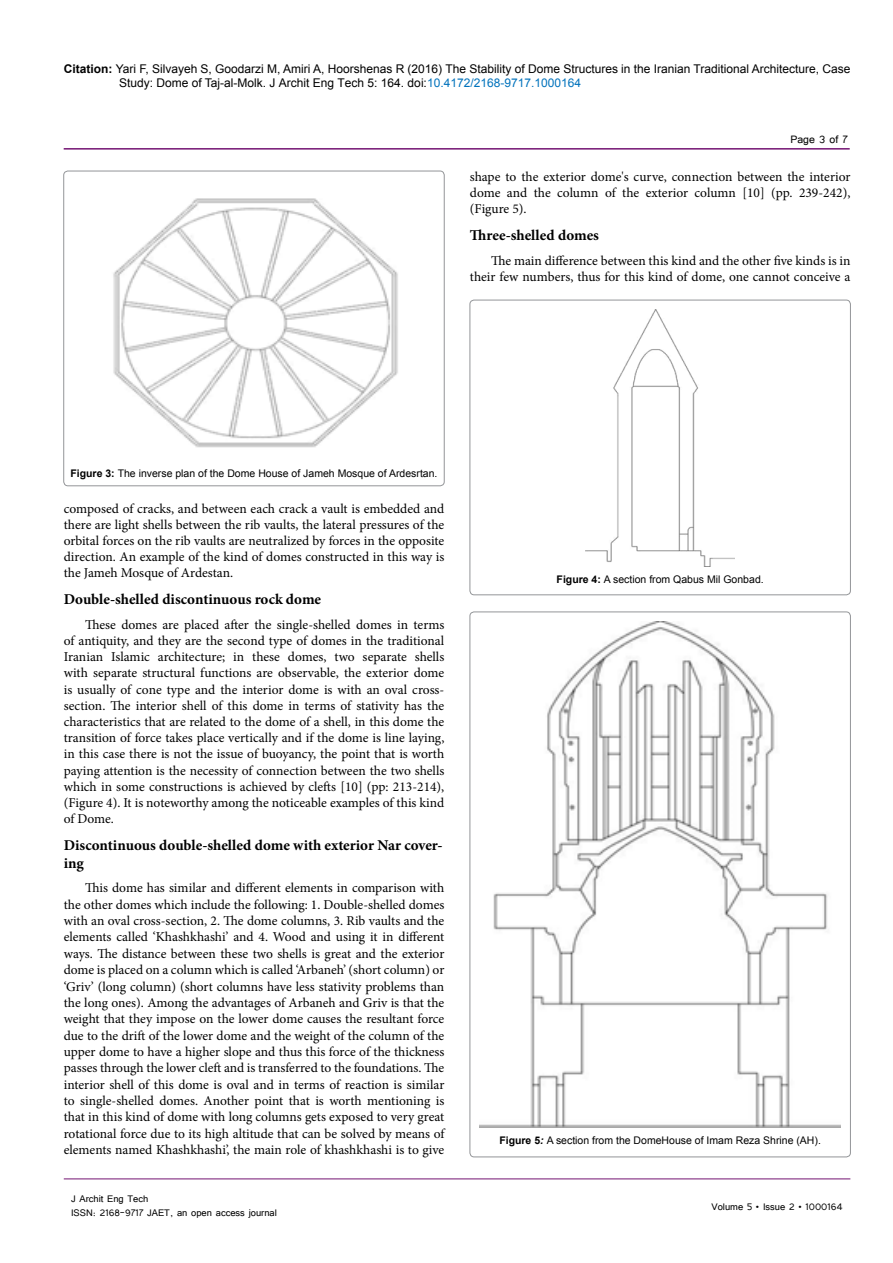
<style>
.page{position:relative;width:893px;height:1263px;background:#fff}
.page>*{position:absolute;margin:0;border:0;box-sizing:border-box;transform-origin:0 0}
.t1{font:700 15px/18px "Minion Pro";color:#000}
.t2{font:13.5px/16.2px "Minion Pro";letter-spacing:-.005em;color:#000;text-align:justify}
.t3{font:13.5px "Tunga";color:#000}
.t4{font:12px/14.4px "Arial";color:#000}
.t5{font:12px/14.4px "Tunga";color:#000}
.t6{font:10.5px "Arial";color:#000}
.s1{font-weight:700}
.s2{color:#0072bc}
.s3{font-weight:700;font-style:italic}
</style>
<div class="page">
<hr style="left:64px;top:148px;width:786px;height:2px;background:#741472">
<hr style="left:64px;top:1179px;width:786px;height:1px;background:#741472">
<div style="left:64px;top:171px;width:380px;height:315px;border:1px solid #939598;border-radius:4px"></div>
<img style="left:113px;top:198px;width:285px;height:250px">
<div style="left:470px;top:300px;width:380px;height:295px;border:1px solid #939598;border-radius:4px"></div>
<img style="left:586px;top:309px;width:149px;height:257px">
<img style="left:479px;top:621px;width:362px;height:507px">
<p class="t4" style="left:119px;top:61px;width:733px;text-indent:-55px"><span class="s1">Citation:</span> Yari F, Silvayeh S, Goodarzi M, Amiri A, Hoorshenas R (2016) The Stability of Dome Structures in the Iranian Traditional Architecture, Case<br>Study: Dome of Taj-al-Molk. J Archit Eng Tech 5: 164. doi:<span class="s2">10.4172/2168-9717.1000164</span></p>
<p class="t3" style="left:790px;top:131px;width:59px">Page 3 of 7</p>
<p class="t2" style="left:470px;top:168px;width:382px">shape to the exterior dome's curve, connection between the interior dome and the column of the exterior column [10] (pp. 239-242), (Figure 5).</p>
<p class="t1" style="left:470px;top:226px;width:131px">Three-shelled domes</p>
<p class="t2" style="left:470px;top:252px;width:382px;text-align:right">The main difference between this kind and the other five kinds is in their few numbers, thus for this kind of dome, one cannot conceive a</p>
<p class="t6" style="left:70px;top:466px;width:369px"><span class="s1">Figure 3:</span> The inverse plan of the Dome House of Jameh Mosque of Ardesrtan.</p>
<p class="t2" style="left:64px;top:500px;width:382px">composed of cracks, and between each crack a vault is embedded and there are light shells between the rib vaults, the lateral pressures of the orbital forces on the rib vaults are neutralized by forces in the opposite direction. An example of the kind of domes constructed in this way is the Jameh Mosque of Ardestan.</p>
<p class="t1" style="left:64px;top:590px;width:259px">Double-shelled discontinuous rock dome</p>
<p class="t2" style="left:64px;top:616px;width:382px;text-indent:21px">These domes are placed after the single-shelled domes in terms of antiquity, and they are the second type of domes in the traditional Iranian Islamic architecture; in these domes, two separate shells with separate structural functions are observable, the exterior dome is usually of cone type and the interior dome is with an oval cross&shy;section. The interior shell of this dome in terms of stativity has the characteristics that are related to the dome of a shell, in this dome the transition of force takes place vertically and if the dome is line laying, in this case there is not the issue of buoyancy, the point that is worth paying attention is the necessity of connection between the two shells which in some constructions is achieved by clefts [10] (pp: 213-214), (Figure 4). It is noteworthy among the noticeable examples of this kind of Dome.</p>
<p class="t1" style="left:64px;top:836px;width:380px">Discontinuous double-shelled dome with exterior Nar cover&shy;ing</p>
<p class="t2" style="left:64px;top:880px;width:382px;text-indent:21px">This dome has similar and different elements in comparison with the other domes which include the following: 1. Double-shelled domes with an oval cross-section, 2. The dome columns, 3. Rib vaults and the elements called ‘Khashkhashi’ and 4. Wood and using it in different ways. The distance between these two shells is great and the exterior dome is placed on a column which is called ‘Arbaneh’ (short column) or ‘Griv’ (long column) (short columns have less stativity problems than the long ones). Among the advantages of Arbaneh and Griv is that the weight that they impose on the lower dome causes the resultant force due to the drift of the lower dome and the weight of the column of the upper dome to have a higher slope and thus this force of the thickness passes through the lower cleft and is transferred to the foundations. The interior shell of this dome is oval and in terms of reaction is similar to single-shelled domes. Another point that is worth mentioning is that in this kind of dome with long columns gets exposed to very great rotational force due to its high altitude that can be solved by means of elements named Khashkhashi’, the main role of khashkhashi is to give</p>
<p class="t5" style="left:71px;top:1190px;width:207px">J Archit Eng Tech<br>ISSN: 2168-9717 JAET, an open access journal</p>
<p class="t6" style="left:557px;top:572px;width:209px"><span class="s1">Figure 4:</span> A section from Qabus Mil Gonbad.</p>
<p class="t6" style="left:499px;top:1133px;width:323px"><span class="s1">Figure 5</span><span class="s3">:</span> A section from the DomeHouse of Imam Reza Shrine (AH).</p>
<p class="t5" style="left:711px;top:1199px;width:133px">Volume 5 • Issue 2 • 1000164</p>
</div>
